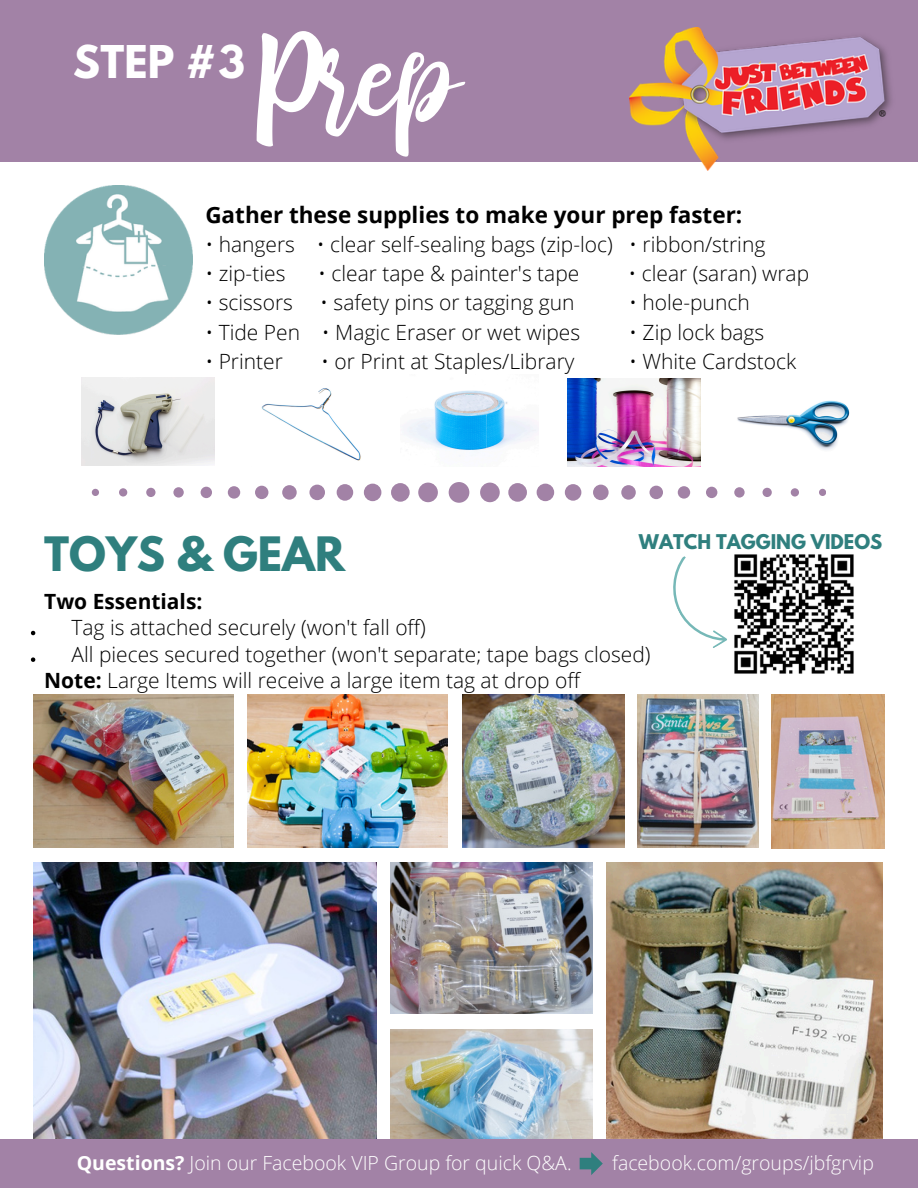
<style>
.page{position:relative;width:918px;height:1188px;background:#fff}
.page>*{position:absolute;margin:0;border:0;box-sizing:border-box;transform-origin:0 0}
.t1{font:116.55px "bhatoshine";color:#fff}
.t2{font:700 42px "League Spartan";color:#2f7f7e}
.t3{font:700 40.05px "League Spartan";color:#fff}
.t4{font:700 22.5px "Open Sans";color:#000}
.t5{font:300 21px/26.7px "Open Sans";color:#000}
.t6{font:700 21px "Open Sans";color:#000}
.t7{font:300 19.5px "Open Sans";color:#fff}
.t8{font:700 18px "League Spartan";color:#2f7f7e}
.s1{font-weight:700}
</style>
<div class="page">
<svg style="left:92px;top:482px;width:734px;height:21px"></svg>
<img style="left:390px;top:1030px;width:202px;height:109px">
<img style="left:771px;top:695px;width:114px;height:154px">
<img style="left:33px;top:695px;width:200px;height:153px">
<img style="left:637px;top:695px;width:121px;height:153px">
<img style="left:607px;top:863px;width:275px;height:276px">
<img style="left:247px;top:695px;width:200px;height:153px">
<img style="left:463px;top:695px;width:161px;height:153px">
<img style="left:390px;top:863px;width:202px;height:150px">
<img style="left:33px;top:863px;width:344px;height:276px">
<div style="left:0;top:1139px;width:918px;height:49px;background:#a282a6"></div>
<div style="left:0;top:0;width:918px;height:162px;background:#a282a6"></div>
<img style="left:629px;top:27px;width:262px;height:143px">
<img style="left:261px;top:388px;width:100px;height:73px">
<img style="left:81px;top:377px;width:134px;height:89px">
<img style="left:406px;top:390px;width:131px;height:61px">
<img style="left:568px;top:379px;width:133px;height:88px">
<img style="left:737px;top:400px;width:113px;height:50px">
<svg style="left:580px;top:1152px;width:23px;height:23px"></svg>
<img style="left:44px;top:186px;width:149px;height:148px">
<img style="left:734px;top:554px;width:120px;height:120px">
<svg style="left:673px;top:556px;width:54px;height:92px"></svg>
<svg style="left:31px;top:631px;width:4px;height:4px"></svg>
<svg style="left:31px;top:657px;width:4px;height:5px"></svg>
<h3 class="t3" style="left:74px;top:42px;width:173px">STEP #3</h3>
<h1 class="t1" style="left:260px;top:-8px;width:201px">Prep</h1>
<h4 class="t4" style="left:205px;top:199px;width:538px">Gather these supplies to make your prep faster:</h4>
<h4 class="t5" style="left:205px;top:230px;width:562px">• hangers • clear self-sealing bags (zip-loc) • ribbon/string</h4>
<h4 class="t5" style="left:205px;top:260px;width:82px">• zip-ties</h4>
<h4 class="t5" style="left:318px;top:260px;width:263px">• clear tape &amp; painter's tape</h4>
<h4 class="t5" style="left:628px;top:260px;width:182px">• clear (saran) wrap</h4>
<h4 class="t5" style="left:205px;top:289px;width:89px">• scissors</h4>
<h4 class="t5" style="left:320px;top:289px;width:256px">• safety pins or tagging gun</h4>
<h4 class="t5" style="left:629px;top:289px;width:122px">• hole-punch</h4>
<h4 class="t5" style="left:205px;top:318px;width:376px">• Tide Pen • Magic Eraser or wet wipes</h4>
<h4 class="t5" style="left:629px;top:318px;width:137px">• Zip lock bags</h4>
<h4 class="t5" style="left:205px;top:347px;width:79px">• Printer</h4>
<h4 class="t5" style="left:321px;top:347px;width:255px">• or Print at Staples/Library</h4>
<h4 class="t5" style="left:629px;top:347px;width:169px">• White Cardstock</h4>
<h2 class="t2" style="left:44px;top:534px;width:303px">TOYS &amp; GEAR</h2>
<p class="t8" style="left:639px;top:533px;width:245px">WATCH TAGGING VIDEOS</p>
<p class="t6" style="left:44px;top:586px;width:160px">Two Essentials:</p>
<p class="t5" style="left:72px;top:614px;width:581px">Tag is attached securely (won't fall off)<br>All pieces secured together (won't separate; tape bags closed)</p>
<h4 class="t5" style="left:44px;top:666px;width:537px"><span class="s1">Note:</span> Large Items will receive a large item tag at drop off</h4>
<h4 class="t7" style="left:77px;top:1149px;width:496px"><span class="s1">Questions?</span> Join our Facebook VIP Group for quick Q&amp;A.</h4>
<h4 class="t7" style="left:612px;top:1149px;width:263px">facebook.com/groups/jbfgrvip</h4>
</div>
